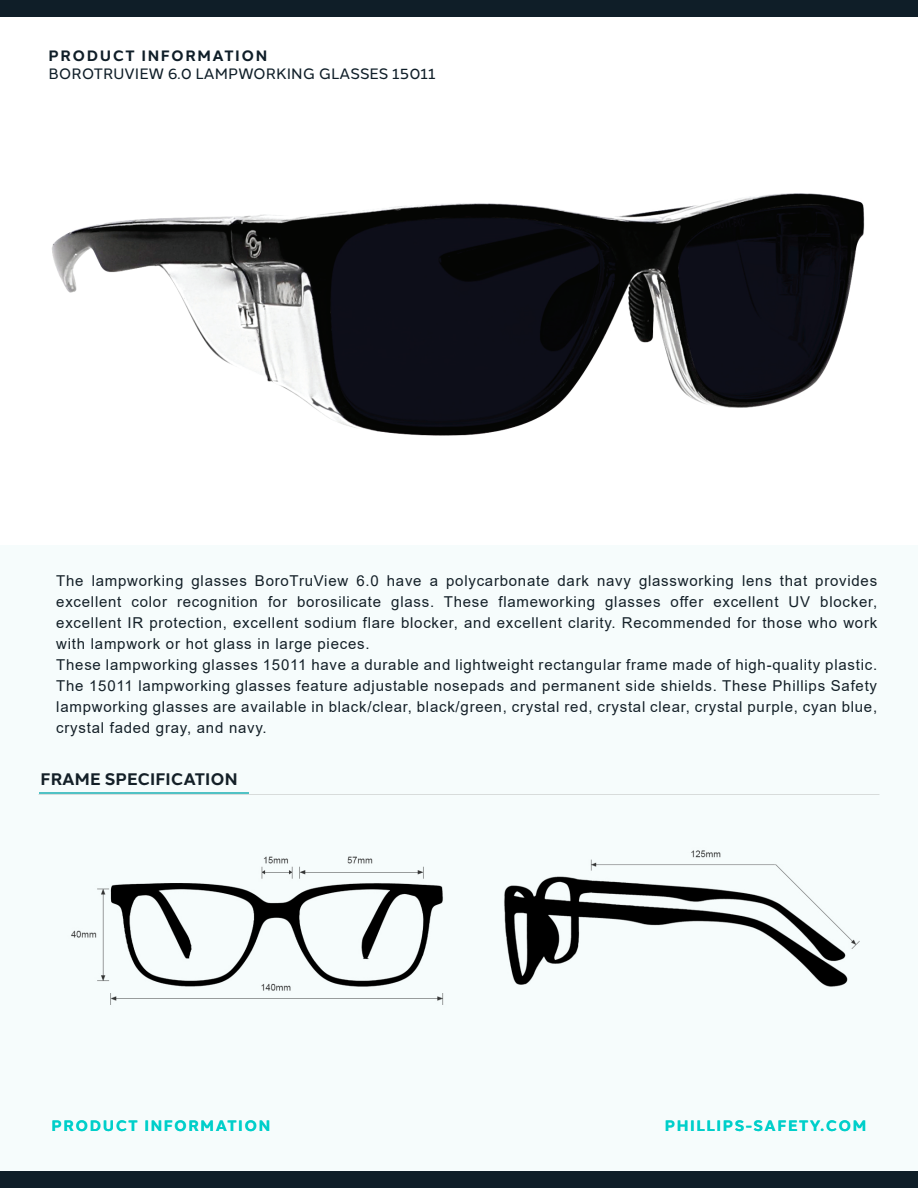
<style>
.page{position:relative;width:918px;height:1188px;background:#fff}
.page>*{position:absolute;margin:0;border:0;box-sizing:border-box;transform-origin:0 0}
.t1{font:700 16.65px "Halcom";color:#142028}
.t2{font:15px/21px "Arial";letter-spacing:.05em;color:#142028}
.t3{font:15px "Halcom";color:#0f1e28}
.t4{font:700 15px "Halcom";letter-spacing:.1em;color:#00cfca}
.t5{font:700 15px "Halcom";letter-spacing:.1em;color:#0f1e28}
</style>
<div class="page">
<div style="left:0;top:545px;width:918px;height:643px;background:#f6fcfc"></div>
<hr style="left:39px;top:792px;width:209px;height:2px;background:#50c2c5">
<div style="left:0;top:1171px;width:918px;height:17px;background:#0f1e28"></div>
<div style="left:0;top:0;width:918px;height:17px;background:#0f1e28"></div>
<img style="left:71px;top:850px;width:789px;height:155px">
<img style="left:52px;top:193px;width:813px;height:243px">
<p class="t5" style="left:49px;top:44px;width:220px">PRODUCT INFORMATION</p>
<p class="t3" style="left:49px;top:62px;width:389px">BOROTRUVIEW 6.0 LAMPWORKING GLASSES 15011</p>
<p class="t2" style="left:56px;top:570px;width:822px">The lampworking glasses BoroTruView 6.0 have a polycarbonate dark navy glassworking lens that provides excellent color recognition for borosilicate glass. These flameworking glasses offer excellent UV blocker, excellent IR protection, excellent sodium flare blocker, and excellent clarity. Recommended for those who work with lampwork or hot glass in large pieces.<br>These lampworking glasses 15011 have a durable and lightweight rectangular frame made of high-quality plastic.<br>The 15011 lampworking glasses feature adjustable nosepads and permanent side shields. These Phillips Safety lampworking glasses are available in black/clear, black/green, crystal red, crystal clear, crystal purple, cyan blue, crystal faded gray, and navy.</p>
<p class="t1" style="left:41px;top:766px;width:199px">FRAME SPECIFICATION</p>
<p class="t4" style="left:52px;top:1114px;width:220px">PRODUCT INFORMATION</p>
<p class="t4" style="left:665px;top:1114px;width:203px">PHILLIPS-SAFETY.COM</p>
</div>
